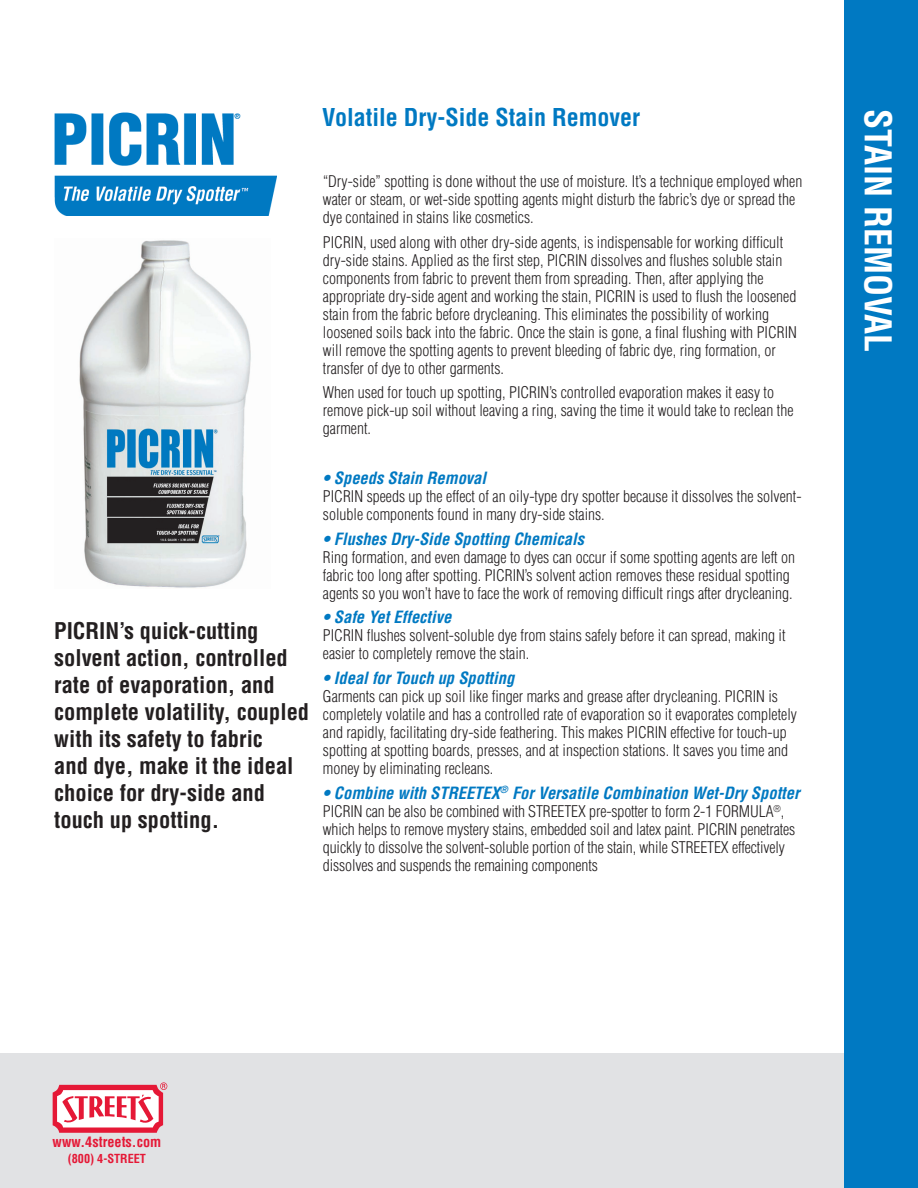
<style>
.page{position:relative;width:918px;height:1188px;background:#fff}
.page>*{position:absolute;margin:0;border:0;box-sizing:border-box;transform-origin:0 0}
.t1{font:700 condensed 36px "Helvetica LT Std";color:#fff}
.page_1_headline{font:700 condensed 24px "Helvetica LT Std";color:#0079c2}
.SIDEBAR__p1{font:700 condensed 22.5px/27px "Helvetica LT Std";color:#231f20}
.subhead{font:italic 700 condensed 16.5px "Helvetica LT Std";color:#0079c2}
.subhead-2{font:300 condensed 15.75px/18px "Helvetica LT Std";color:#231f20}
.t2{font:700 condensed 14.25px "Helvetica LT Std";color:#e51836}
.t3{font:700 condensed 12.15px "Helvetica LT Std";color:#e51836}
</style>
<div class="page">
<div style="left:0;top:1053px;width:918px;height:135px;background:#e1e2e4"></div>
<div style="left:844px;top:0;width:74px;height:1188px;background:#0079c2"></div>
<svg style="left:53px;top:1082px;width:114px;height:51px;background:#f099a6"></svg>
<img style="left:54px;top:112px;width:222px;height:104px">
<img style="left:79px;top:240px;width:172px;height:348px">
<p class="SIDEBAR__p1" style="left:54px;top:618px;width:257px">PICRIN’s quick-cutting solvent action, controlled rate of evaporation, and complete volatility, coupled with its safety to fabric<br>and dye, make it the ideal choice for dry-side and touch up spotting.</p>
<p class="page_1_headline" style="left:322px;top:102px;width:320px">Volatile Dry-Side Stain Remover</p>
<p class="t1" style="left:901px;top:109px;width:245px;rotate:90deg">STAIN REMOVAL</p>
<p class="subhead-2" style="left:323px;top:172px;width:481px">“Dry-side” spotting is done without the use of moisture. It’s a technique employed when water or steam, or wet-side spotting agents might disturb the fabric’s dye or spread the dye contained in stains like cosmetics.</p>
<p class="subhead-2" style="left:323px;top:233px;width:476px">PICRIN, used along with other dry-side agents, is indispensable for working difficult dry-side stains. Applied as the first step, PICRIN dissolves and flushes soluble stain components from fabric to prevent them from spreading. Then, after applying the appropriate dry-side agent and working the stain, PICRIN is used to flush the loosened stain from the fabric before drycleaning. This eliminates the possibility of working loosened soils back into the fabric. Once the stain is gone, a final flushing with PICRIN will remove the spotting agents to prevent bleeding of fabric dye, ring formation, or transfer of dye to other garments.</p>
<p class="subhead-2" style="left:323px;top:384px;width:472px">When used for touch up spotting, PICRIN’s controlled evaporation makes it easy to remove pick-up soil without leaving a ring, saving the time it would take to reclean the garment.</p>
<p class="subhead" style="left:323px;top:467px;width:165px">• Speeds Stain Removal</p>
<p class="subhead-2" style="left:323px;top:487px;width:480px">PICRIN speeds up the effect of an oily-type dry spotter because it dissolves the solvent&shy;soluble components found in many dry-side stains.</p>
<p class="subhead" style="left:323px;top:528px;width:263px">• Flushes Dry-Side Spotting Chemicals</p>
<p class="subhead-2" style="left:323px;top:548px;width:474px">Ring formation, and even damage to dyes can occur if some spotting agents are left on fabric too long after spotting. PICRIN’s solvent action removes these residual spotting agents so you won’t have to face the work of removing difficult rings after drycleaning.</p>
<p class="subhead" style="left:323px;top:607px;width:130px">• Safe Yet Effective</p>
<p class="subhead-2" style="left:323px;top:627px;width:464px">PICRIN flushes solvent-soluble dye from stains safely before it can spread, making it easier to completely remove the stain.</p>
<p class="subhead" style="left:323px;top:668px;width:193px">• Ideal for Touch up Spotting</p>
<p class="subhead-2" style="left:323px;top:687px;width:476px">Garments can pick up soil like finger marks and grease after drycleaning. PICRIN is completely volatile and has a controlled rate of evaporation so it evaporates completely and rapidly, facilitating dry-side feathering. This makes PICRIN effective for touch-up spotting at spotting boards, presses, and at inspection stations. It saves you time and money by eliminating recleans.</p>
<p class="subhead" style="left:323px;top:782px;width:478px">• Combine with STREETEX<sup>®</sup> For Versatile Combination Wet-Dry Spotter</p>
<p class="subhead-2" style="left:323px;top:802px;width:474px">PICRIN can be also be combined with STREETEX pre-spotter to form 2-1 FORMULA<sup>®</sup>, which helps to remove mystery stains, embedded soil and latex paint. PICRIN penetrates quickly to dissolve the solvent-soluble portion of the stain, while STREETEX effectively dissolves and suspends the remaining components</p>
<p class="t2" style="left:53px;top:1133px;width:110px">www.4streets.com</p>
<p class="t3" style="left:68px;top:1151px;width:80px">(800) 4-STREET</p>
</div>
